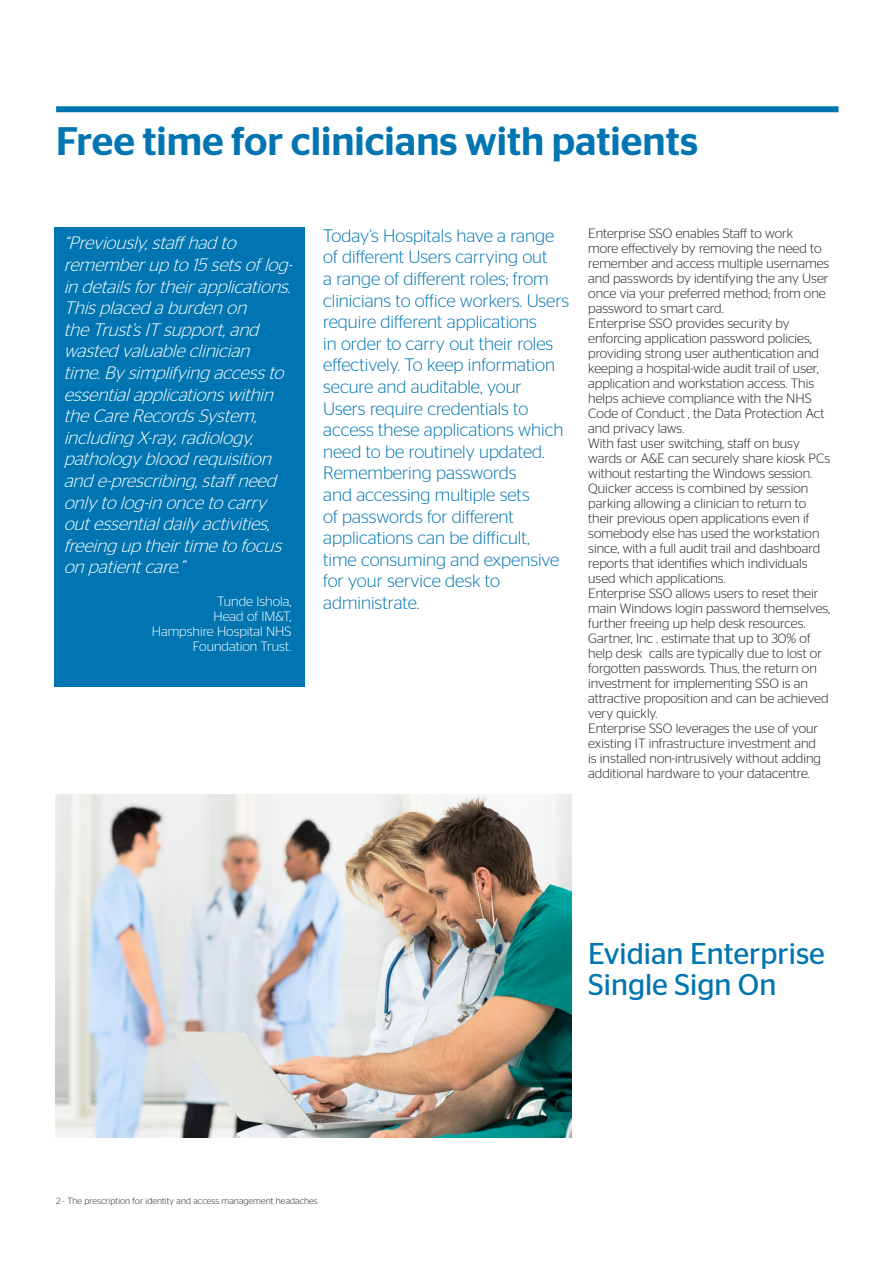
<style>
.page{position:relative;width:893px;height:1263px;background:#fff}
.page>*{position:absolute;margin:0;border:0;box-sizing:border-box;transform-origin:0 0}
.EC_sp26_5-24_5_M_ble{font:500 39.75px "Stag Sans";color:#0075b1}
.intro_sp20-21_bleu{font:30px/31.5px "Stag Sans";color:#0075b1}
.sp12-11_bleu{font:300 18px/21.6px "Stag Sans";color:#0075b1}
.t1{font:italic 300 18px/21.6px "Stag Sans";color:#fff}
.sp9-10{font:300 13.5px/15px "Stag Sans";color:#231f20}
.sp9-10-2{font:300 13.5px "Stag Sans";color:#fff}
.t2{font:300 9px "Stag Sans";letter-spacing:.01em;color:#231f20}
</style>
<div class="page">
<div style="left:54px;top:227px;width:250px;height:460px;background:#0075b1"></div>
<img style="left:55px;top:794px;width:516px;height:343px">
<div style="left:56px;top:106px;width:782px;height:6px;background:#0075b1"></div>
<p class="EC_sp26_5-24_5_M_ble" style="left:56px;top:118px;width:643px">Free time for clinicians with patients</p>
<p class="t1" style="left:64px;top:232px;width:235px">“Previously,staffhad to rememberup to 15setsoflog&shy;in detailsfortheirapplications.<br>Thisplaced aburden on theTrust’sIT support,and wasted valuableclinician time.Bysimplifying accessto essentialapplicationswithin theCareRecordsSystem, including X-ray,radiology, pathologyblood requisition and e-prescribing,staffneed onlyto log-in onceto carry outessentialdailyactivities, freeing up theirtimeto focus on patientcare.”</p>
<p class="sp12-11_bleu" style="left:323px;top:224px;width:247px">Today’s Hospitals have a range of different Users carrying out<br>a range of different roles; from clinicians to office workers. Users require different applications<br>in order to carry out their roles effectively. To keep information secure and auditable, your<br>Users require credentials to access these applications which need to be routinely updated.<br>Remembering passwords<br>and accessing multiple sets<br>of passwords for different applications can be difficult,<br>time consuming and expensive for your service desk to administrate.</p>
<p class="sp9-10" style="left:588px;top:225px;width:243px">Enterprise SSO enables Staff to work<br>more effectively by removing the need to remember and access multiple usernames and passwords by identifying the any User once via your preferred method; from one password to smart card.</p>
<p class="sp9-10" style="left:588px;top:315px;width:238px">Enterprise SSO provides security by enforcing application password policies, providing strong user authentication and keeping a hospital-wide audit trail of user, application and workstation access. This helps achieve compliance with the NHS Code of Conduct , the Data Protection Act and privacy laws.</p>
<p class="sp9-10" style="left:588px;top:435px;width:243px">With fast user switching, staff on busy wards or A&amp;E can securely share kiosk PCs without restarting the Windows session.<br>Quicker access is combined by session parking allowing a clinician to return to their previous open applications even if somebody else has used the workstation since, with a full audit trail and dashboard reports that identifies which individuals used which applications.</p>
<p class="sp9-10" style="left:588px;top:585px;width:243px">Enterprise SSO allows users to reset their main Windows login password themselves, further freeing up help desk resources.<br>Gartner, Inc . estimate that up to 30% of help desk calls are typically due to lost or forgotten passwords. Thus, the return on investment for implementing SSO is an attractive proposition and can be achieved very quickly.</p>
<p class="sp9-10" style="left:588px;top:720px;width:234px">Enterprise SSO leverages the use of your existing IT infrastructure investment and is installed non-intrusively without adding additional hardware to your datacentre.</p>
<p class="sp9-10-2" style="left:217px;top:594px;width:76px">Tunde Ishola,</p>
<p class="sp9-10-2" style="left:213px;top:609px;width:79px">Head of IM&amp;T,</p>
<p class="sp9-10-2" style="left:152px;top:624px;width:141px">Hampshire Hospital NHS</p>
<p class="sp9-10-2" style="left:193px;top:639px;width:100px">Foundation Trust.</p>
<p class="t2" style="left:56px;top:1196px;width:263px">2 - The prescription for identity and access management headaches</p>
<p class="intro_sp20-21_bleu" style="left:588px;top:937px;width:238px">Evidian Enterprise<br>Single Sign On</p>
</div>
